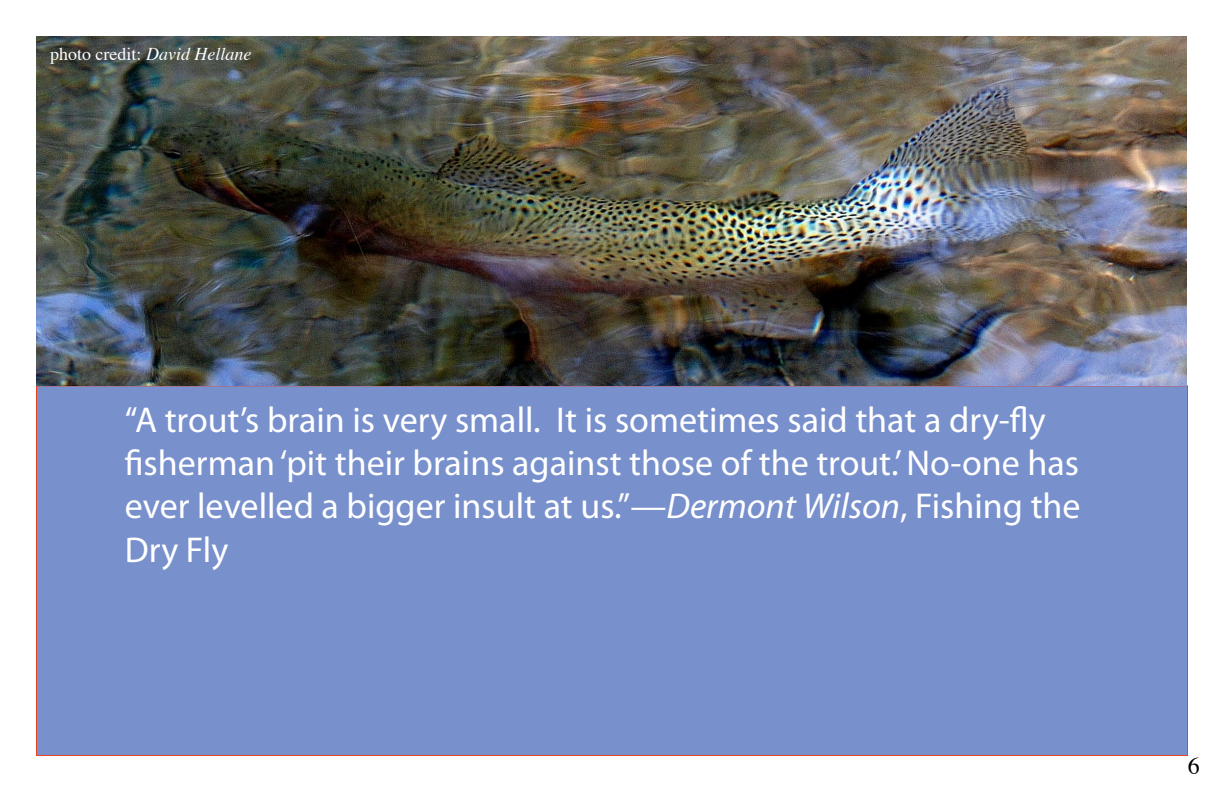
<style>
.page{position:relative;width:1224px;height:792px;background:#fff}
.page>*{position:absolute;margin:0;border:0;box-sizing:border-box;transform-origin:0 0}
.t1{font:36px/43.2px "Myriad Pro";color:#fff}
.t2{font:24px "Times";color:#000}
.t3{font:18px "Times";color:#fff}
.s1{font-style:italic}
</style>
<div class="page">
<div style="left:36px;top:385px;width:1152px;height:371px;background:#7890cc;border:1px solid #e84322"></div>
<img style="left:36px;top:36px;width:1151px;height:350px">
<p class="t3" style="left:50px;top:37px;width:203px">photo credit: <span class="s1">David Hellane</span></p>
<p class="t1" style="left:125px;top:398px;width:957px">“A trout’s brain is very small. It is sometimes said that a dry-fly fisherman ‘pit their brains against those of the trout.’ No-one has ever levelled a bigger insult at us.”—<span class="s1">Dermont Wilson</span>, Fishing the Dry Fly</p>
<p class="t2" style="left:1188px;top:743px;width:13px">6</p>
</div>
